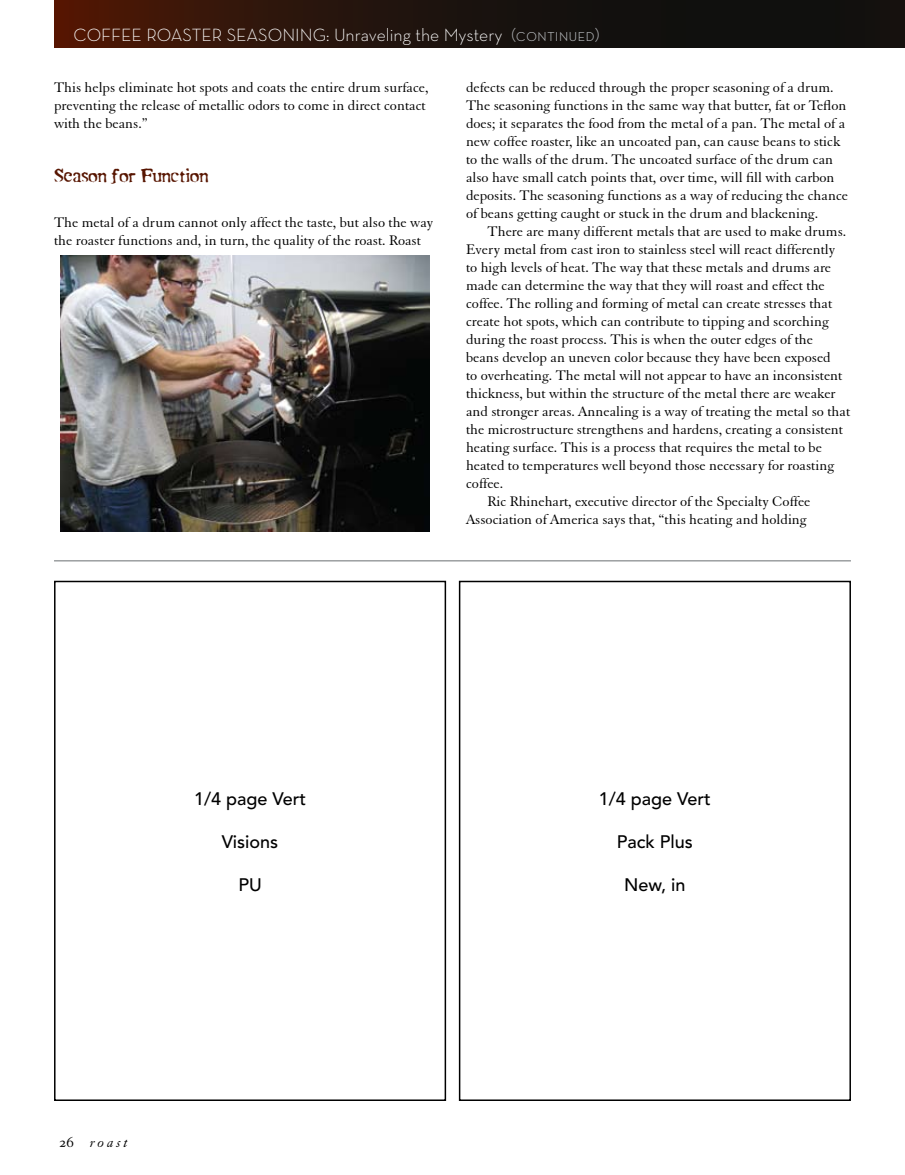
<style>
.page{position:relative;width:905px;height:1175px;background:#fff}
.page>*{position:absolute;margin:0;border:0;box-sizing:border-box;transform-origin:0 0}
.t1{font:300 18px "Neutra Text";color:#fff}
.t2{font:500 18px "Avenir";color:#000}
.t3{font:18px "Moonshine";color:#571501}
.t4{font:15px/18px "Elegant Garamond BT";color:#000}
.t5{font:italic 15px "Elegant Garamond BT";letter-spacing:.2em;color:#000}
.s1{font-family:"Neutra Text Light SC";font-weight:400;color:#b7babd}
.s2{font-family:"Goudy SC";font-style:normal}
</style>
<div class="page">
<div style="left:459px;top:580px;width:391px;height:521px;border:2px solid #000"></div>
<div style="left:54px;top:580px;width:392px;height:521px;border:2px solid #000"></div>
<img style="left:60px;top:255px;width:369px;height:277px">
<hr style="left:54px;top:560px;width:796px;height:1px;background:#696f72">
<svg style="left:54px;top:0;width:850px;height:48px;background:#22120c"></svg>
<p class="t1" style="left:74px;top:24px;width:527px">COFFEE ROASTER SEASONING: Unraveling the Mystery <span class="s1">(continued)</span></p>
<p class="t4" style="left:54px;top:78px;width:376px">This helps eliminate hot spots and coats the entire drum surface, preventing the release of metallic odors to come in direct contact with the beans.”</p>
<p class="t3" style="left:54px;top:164px;width:156px">Season for Function</p>
<p class="t4" style="left:54px;top:213px;width:381px">The metal of a drum cannot only affect the taste, but also the way the roaster functions and, in turn, the quality of the roast. Roast</p>
<p class="t4" style="left:466px;top:78px;width:383px">defects can be reduced through the proper seasoning of a drum.<br>The seasoning functions in the same way that butter, fat or Teflon does; it separates the food from the metal of a pan. The metal of a new coffee roaster, like an uncoated pan, can cause beans to stick to the walls of the drum. The uncoated surface of the drum can also have small catch points that, over time, will fill with carbon deposits. The seasoning functions as a way of reducing the chance of beans getting caught or stuck in the drum and blackening.</p>
<p class="t4" style="left:487px;top:222px;width:360px">There are many different metals that are used to make drums.</p>
<p class="t4" style="left:466px;top:240px;width:370px">Every metal from cast iron to stainless steel will react differently</p>
<p class="t4" style="left:466px;top:258px;width:366px">to high levels of heat. The way that these metals and drums are</p>
<p class="t4" style="left:466px;top:276px;width:360px">made can determine the way that they will roast and effect the</p>
<p class="t4" style="left:466px;top:294px;width:368px">coffee. The rolling and forming of metal can create stresses that</p>
<p class="t4" style="left:466px;top:312px;width:364px">create hot spots, which can contribute to tipping and scorching</p>
<p class="t4" style="left:466px;top:330px;width:348px">during the roast process. This is when the outer edges of the</p>
<p class="t4" style="left:466px;top:348px;width:366px">beans develop an uneven color because they have been exposed</p>
<p class="t4" style="left:466px;top:366px;width:378px">to overheating. The metal will not appear to have an inconsistent</p>
<p class="t4" style="left:466px;top:384px;width:371px">thickness, but within the structure of the metal there are weaker</p>
<p class="t4" style="left:466px;top:402px;width:386px">and stronger areas. Annealing is a way of treating the metal so that</p>
<p class="t4" style="left:466px;top:420px;width:378px">the microstructure strengthens and hardens, creating a consistent</p>
<p class="t4" style="left:466px;top:438px;width:357px">heating surface. This is a process that requires the metal to be</p>
<p class="t4" style="left:466px;top:456px;width:369px">heated to temperatures well beyond those necessary for roasting</p>
<p class="t4" style="left:466px;top:474px;width:39px">coffee.</p>
<p class="t4" style="left:487px;top:492px;width:324px">Ric Rhinehart, executive director of the Specialty Coffee</p>
<p class="t4" style="left:466px;top:510px;width:342px">Association of America says that, “this heating and holding</p>
<p class="t2" style="left:194px;top:788px;width:114px">1/4 page Vert</p>
<p class="t2" style="left:222px;top:831px;width:58px">Visions</p>
<p class="t2" style="left:238px;top:874px;width:25px">PU</p>
<p class="t5" style="left:59px;top:1133px;width:71px"><span class="s2">26</span> roast</p>
<p class="t2" style="left:599px;top:788px;width:114px">1/4 page Vert</p>
<p class="t2" style="left:617px;top:831px;width:78px">Pack Plus</p>
<p class="t2" style="left:624px;top:874px;width:63px">New, in</p>
</div>
